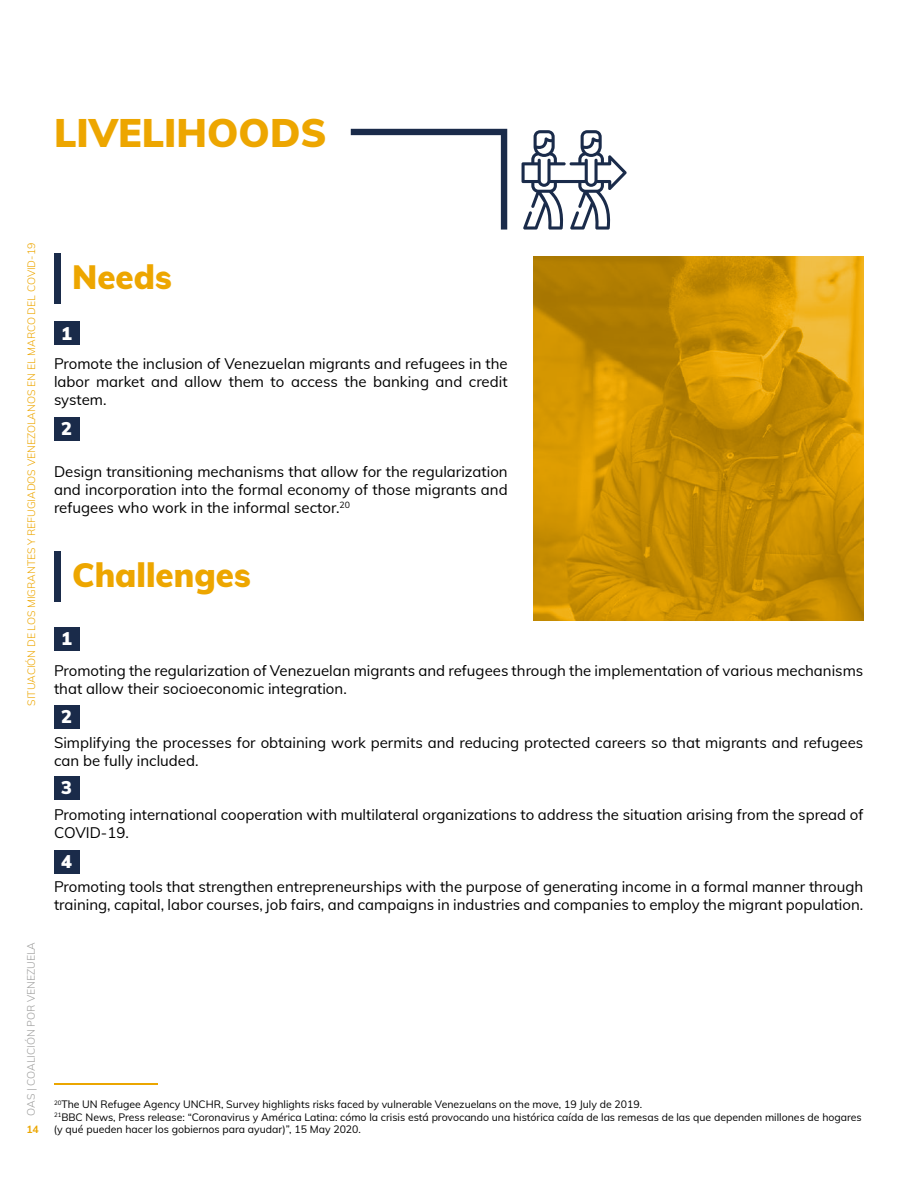
<style>
.page{position:relative;width:918px;height:1188px;background:#fff}
.page>*{position:absolute;margin:0;border:0;box-sizing:border-box;transform-origin:0 0}
.t1{font:39px "Muli";color:#eda600}
.t2{font:33px "Muli";color:#eda600}
.t3{font:18px "Muli";color:#fff}
.t4{font:15px/18px "Muli";color:#000}
.t5{font:10.5px/12.6px "Muli";color:#000}
.t6{font:10.5px "Muli";color:#eda600}
.t7{font:10.5px "Muli";color:#9d9d9c}
.t8{font:10.5px "Muli";color:#eba600}
</style>
<div class="page">
<svg style="left:534px;top:256px;width:329px;height:364px;background:#cb9103"></svg>
<div style="left:54px;top:253px;width:6px;height:51px;background:#1a2b4a"></div>
<div style="left:54px;top:551px;width:6px;height:51px;background:#1a2b4a"></div>
<hr style="left:54px;top:1083px;width:103px;height:2px;background:#eba600">
<svg style="left:351px;top:129px;width:156px;height:101px"></svg>
<svg style="left:522px;top:130px;width:105px;height:100px"></svg>
<div style="left:54px;top:322px;width:25px;height:23px;background:#1a2b4a"></div>
<div style="left:54px;top:627px;width:25px;height:24px;background:#1a2b4a"></div>
<div style="left:54px;top:417px;width:25px;height:23px;background:#1a2b4a"></div>
<div style="left:54px;top:705px;width:25px;height:23px;background:#1a2b4a"></div>
<div style="left:54px;top:776px;width:25px;height:23px;background:#1a2b4a"></div>
<div style="left:54px;top:850px;width:25px;height:24px;background:#1a2b4a"></div>
<h1 class="t1" style="left:54px;top:105px;width:274px">LIVELIHOODS</h1>
<p class="t6" style="left:24px;top:706px;width:464px;rotate:-90deg">SITUACIÓN DE LOS MIGRANTES Y REFUGIADOS VENEZOLANOS EN EL MARCO DEL COVID-19</p>
<p class="t7" style="left:23px;top:1116px;width:175px;rotate:-90deg">OAS | COALICIÓN POR VENEZUELA</p>
<p class="t8" style="left:26px;top:1122px;width:14px">14</p>
<h2 class="t2" style="left:72px;top:253px;width:101px">Needs</h2>
<p class="t3" style="left:61px;top:320px;width:12px">1</p>
<p class="t4" style="left:54px;top:354px;width:455px;text-align:justify">Promote the inclusion of Venezuelan migrants and refugees in the labor market and allow them to access the banking and credit system.</p>
<p class="t3" style="left:61px;top:415px;width:12px">2</p>
<p class="t4" style="left:54px;top:462px;width:455px;text-align:justify">Design transitioning mechanisms that allow for the regularization and incorporation into the formal economy of those migrants and refugees who work in the informal sector.<sup>20</sup></p>
<h2 class="t2" style="left:72px;top:551px;width:180px">Challenges</h2>
<p class="t3" style="left:61px;top:626px;width:12px">1</p>
<p class="t4" style="left:54px;top:661px;width:811px">Promoting the regularization of Venezuelan migrants and refugees through the implementation of various mechanisms that allow their socioeconomic integration.</p>
<p class="t4" style="left:54px;top:733px;width:811px">Simplifying the processes for obtaining work permits and reducing protected careers so that migrants and refugees can be fully included.</p>
<p class="t4" style="left:54px;top:805px;width:811px">Promoting international cooperation with multilateral organizations to address the situation arising from the spread of<br>COVID-19.</p>
<p class="t3" style="left:61px;top:704px;width:12px">2</p>
<p class="t3" style="left:61px;top:775px;width:12px">3</p>
<p class="t3" style="left:61px;top:849px;width:12px">4</p>
<p class="t4" style="left:54px;top:877px;width:811px">Promoting tools that strengthen entrepreneurships with the purpose of generating income in a formal manner through training, capital, labor courses, job fairs, and campaigns in industries and companies to employ the migrant population.</p>
<p class="t5" style="left:54px;top:1097px;width:809px"><sup>20</sup>The UN Refugee Agency UNCHR, Survey highlights risks faced by vulnerable Venezuelans on the move, 19 July de 2019.<br><sup>21</sup>BBC News, Press release: “Coronavirus y América Latina: cómo la crisis está provocando una histórica caída de las remesas de las que dependen millones de hogares (y qué pueden hacer los gobiernos para ayudar)”, 15 May 2020.</p>
</div>
